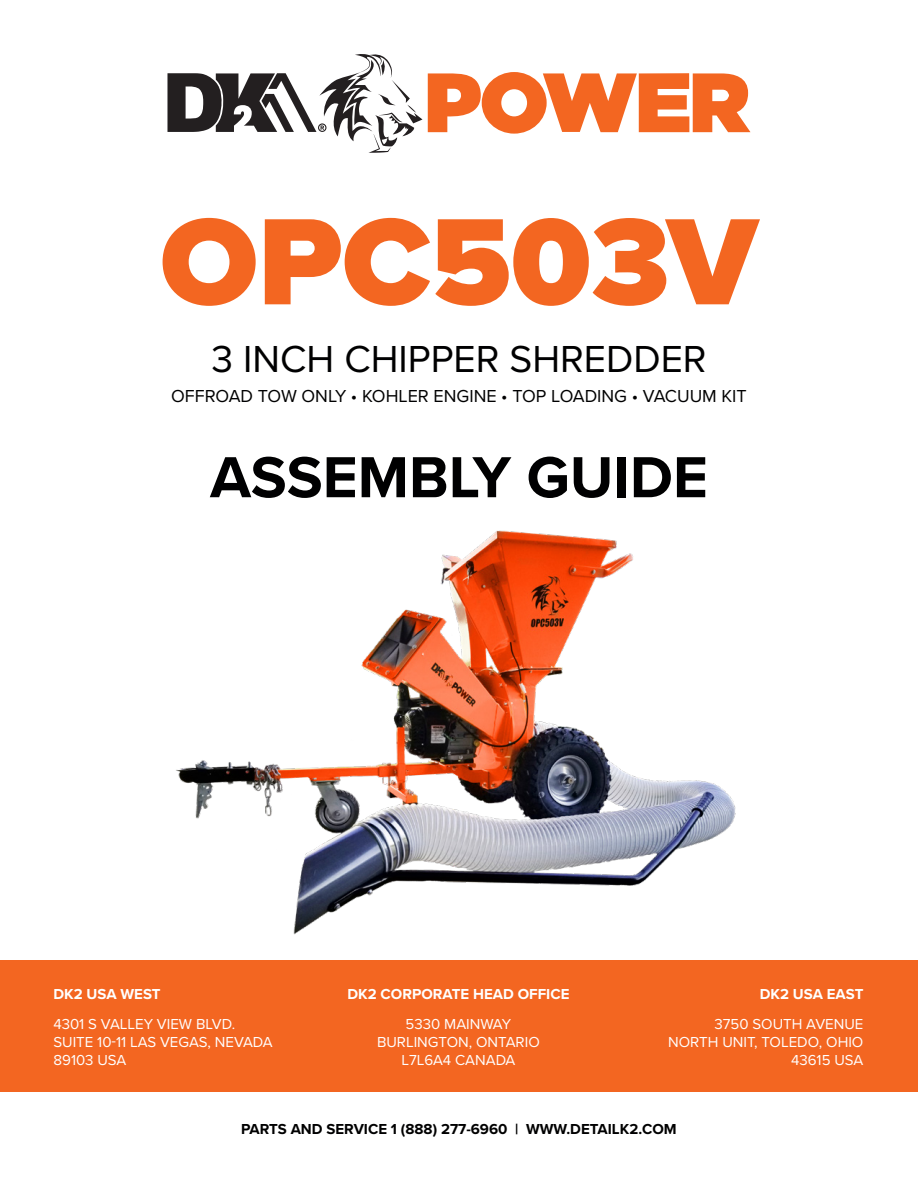
<style>
.page{position:relative;width:918px;height:1188px;background:#fff}
.page>*{position:absolute;margin:0;border:0;box-sizing:border-box;transform-origin:0 0}
.t1{font:900 127.5px "Proxima Nova";color:#f36621}
.t2{font:700 60px "Proxima Nova";color:#000001}
.t3{font:39px "Proxima Nova";color:#000001}
.t4{font:18px "Proxima Nova";color:#000001}
.t5{font:15px/18px "Proxima Nova";color:#fff}
.t6{font:700 15px "Proxima Nova";color:#000001}
.t7{font:700 15px "Proxima Nova";color:#fff}
</style>
<div class="page">
<div style="left:0;top:960px;width:918px;height:132px;background:#f36621"></div>
<svg style="left:428px;top:72px;width:323px;height:62px"></svg>
<svg style="left:167px;top:54px;width:255px;height:99px"></svg>
<img style="left:176px;top:530px;width:560px;height:405px">
<h1 class="t1" style="left:160px;top:167px;width:599px">OPC503V</h1>
<h3 class="t3" style="left:211px;top:330px;width:497px">3 INCH CHIPPER SHREDDER</h3>
<p class="t4" style="left:171px;top:382px;width:577px">OFFROAD TOW ONLY • KOHLER ENGINE • TOP LOADING • VACUUM KIT</p>
<h2 class="t2" style="left:210px;top:432px;width:499px">ASSEMBLY GUIDE</h2>
<p class="t7" style="left:53px;top:983px;width:109px">DK2 USA WEST</p>
<p class="t5" style="left:53px;top:1014px;width:221px">4301 S VALLEY VIEW BLVD.<br>SUITE 10-11 LAS VEGAS, NEVADA<br>89103 USA</p>
<p class="t7" style="left:347px;top:983px;width:224px">DK2 CORPORATE HEAD OFFICE</p>
<p class="t5" style="left:377px;top:1014px;width:164px;text-align:center">5330 MAINWAY<br>BURLINGTON, ONTARIO<br>L7L6A4 CANADA</p>
<p class="t7" style="left:760px;top:983px;width:105px">DK2 USA EAST</p>
<p class="t5" style="left:668px;top:1014px;width:197px;text-align:right">3750 SOUTH AVENUE<br>NORTH UNIT, TOLEDO, OHIO<br>43615 USA</p>
<p class="t6" style="left:241px;top:1118px;width:437px">PARTS AND SERVICE 1 (888) 277-6960 | WWW.DETAILK2.COM</p>
</div>
